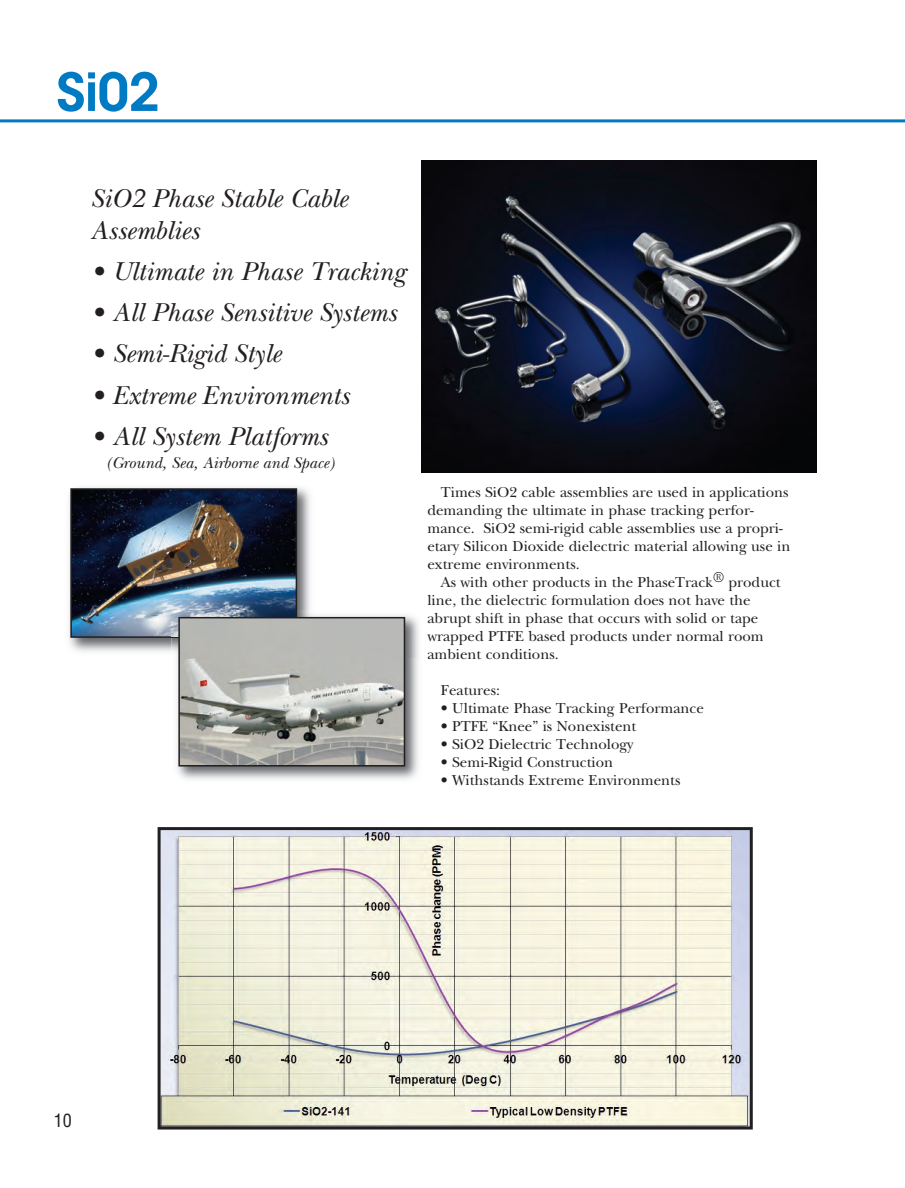
<style>
.page{position:relative;width:905px;height:1188px;background:#fff}
.page>*{position:absolute;margin:0;border:0;box-sizing:border-box;transform-origin:0 0}
.t1{font:600 52.05px "ITC Avant Garde Std";color:#007ac2}
.t2{font:italic 27px/32.4px "New Baskerville Std";color:#231f20}
.t3{font:condensed 18px "Helvetica LT Std";color:#231f20}
.t4{font:italic 16.5px "New Baskerville Std";color:#231f20}
.t5{font:15px/18px "New Baskerville Std";color:#231f20}
</style>
<div class="page">
<img style="left:421px;top:161px;width:395px;height:311px">
<img style="left:69px;top:487px;width:241px;height:165px">
<img style="left:73px;top:491px;width:221px;height:144px">
<div style="left:70px;top:488px;width:227px;height:150px;border:2px solid #231f20"></div>
<img style="left:171px;top:610px;width:248px;height:170px">
<img style="left:181px;top:620px;width:221px;height:144px">
<div style="left:178px;top:617px;width:227px;height:150px;border:2px solid #231f20"></div>
<img style="left:162px;top:831px;width:586px;height:295px">
<div style="left:158px;top:827px;width:594px;height:303px;border:3px solid #231f20"></div>
<hr style="left:0;top:119px;width:904px;height:3px;background:#007ac2">
<h1 class="t1" style="left:56px;top:72px;width:105px">Si02</h1>
<h2 class="t2" style="left:91px;top:185px;width:258px">SiO2 Phase Stable Cable<br>Assemblies</h2>
<h2 class="t2" style="left:91px;top:259px;width:316px">• Ultimate in Phase Tracking</h2>
<h2 class="t2" style="left:91px;top:300px;width:307px">• All Phase Sensitive Systems</h2>
<h2 class="t2" style="left:91px;top:341px;width:191px">• Semi-Rigid Style</h2>
<h2 class="t2" style="left:91px;top:382px;width:260px">• Extreme Environments</h2>
<h2 class="t2" style="left:91px;top:423px;width:239px">• All System Platforms</h2>
<p class="t4" style="left:106px;top:457px;width:230px">(Ground, Sea, Airborne and Space)</p>
<p class="t5" style="left:427px;top:485px;width:364px;text-indent:14px">Times SiO2 cable assemblies are used in applications demanding the ultimate in phase tracking perfor&shy;mance. SiO2 semi-rigid cable assemblies use a propri&shy;etary Silicon Dioxide dielectric material allowing use in extreme environments.</p>
<p class="t5" style="left:427px;top:575px;width:355px;text-indent:14px">As with other products in the PhaseTrack® product line, the dielectric formulation does not have the abrupt shift in phase that occurs with solid or tape wrapped PTFE based products under normal room ambient conditions.</p>
<p class="t5" style="left:441px;top:683px;width:61px">Features:</p>
<p class="t5" style="left:441px;top:701px;width:264px">• Ultimate Phase Tracking Performance</p>
<p class="t5" style="left:441px;top:719px;width:197px">• PTFE “Knee” is Nonexistent</p>
<p class="t5" style="left:441px;top:737px;width:194px">• SiO2 Dielectric Technology</p>
<p class="t5" style="left:441px;top:755px;width:174px">• Semi-Rigid Construction</p>
<p class="t5" style="left:441px;top:773px;width:241px">• Withstands Extreme Environments</p>
<p class="t3" style="left:54px;top:1114px;width:19px">10</p>
</div>
